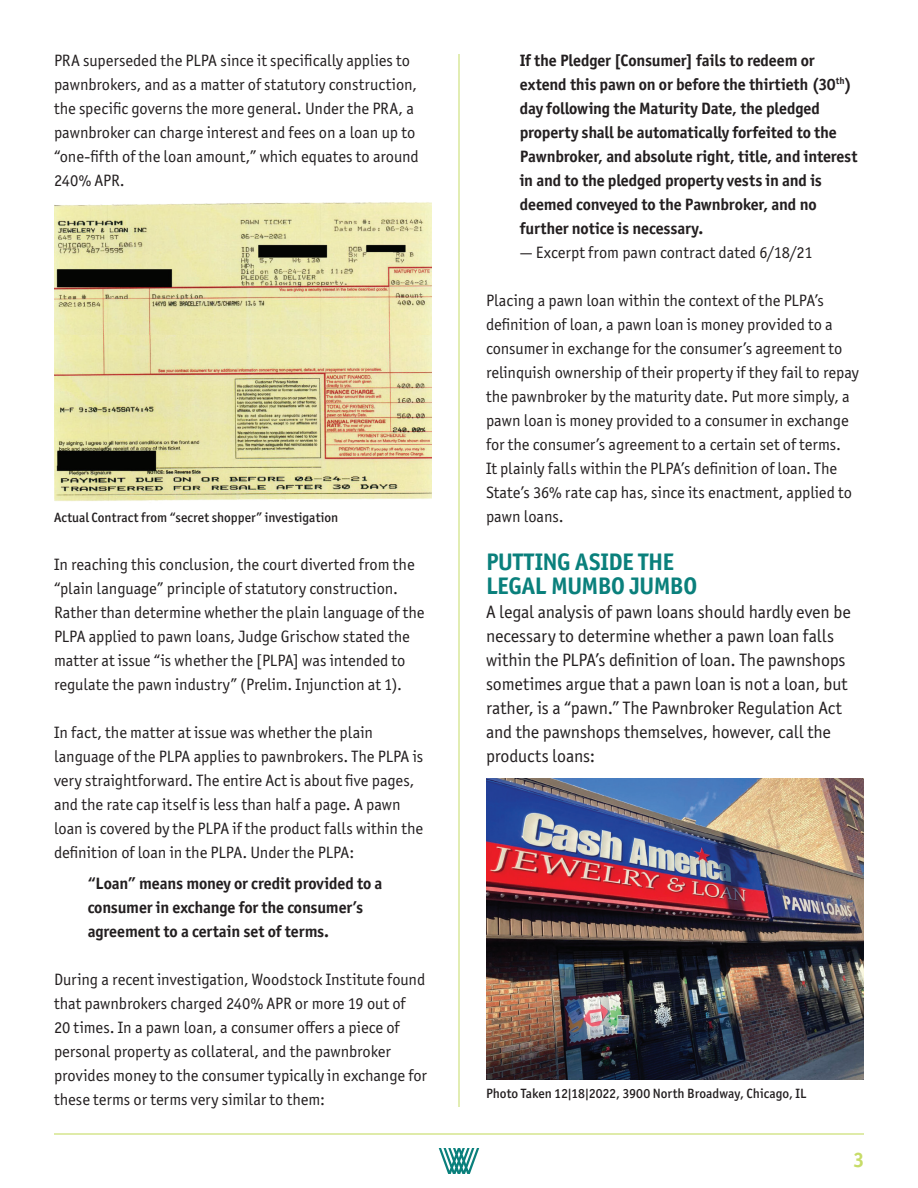
<style>
.page{position:relative;width:918px;height:1188px;background:#fff}
.page>*{position:absolute;margin:0;border:0;box-sizing:border-box;transform-origin:0 0}
.t1{font:700 24px/24px "Officina Sans ITC Pro";letter-spacing:-.015em;color:#0a807c}
.t2{font:700 21px "Officina Sans ITC Pro";color:#c7dc68}
.t3{font:18px/24px "Officina Sans ITC Pro";letter-spacing:-.01em;color:#231f20}
.t4{font:16.5px/24px "Officina Sans ITC Pro";letter-spacing:-.005em;color:#231f20}
.t5{font:700 16.5px/24px "Officina Sans ITC Pro";letter-spacing:-.01em;color:#231f20}
.t6{font:500 13.5px "Officina Sans ITC Pro";color:#231f20}
</style>
<div class="page">
<hr style="left:459px;top:54px;width:1px;height:1053px;background:#c7dc68">
<img style="left:486px;top:779px;width:378px;height:301px">
<img style="left:54px;top:202px;width:378px;height:299px">
<hr style="left:54px;top:1133px;width:810px;height:2px;background:#c7dc68">
<svg style="left:439px;top:1148px;width:40px;height:26px"></svg>
<p class="t4" style="left:54px;top:48px;width:366px">PRA superseded the PLPA since it specifically applies to pawnbrokers, and as a matter of statutory construction, the specific governs the more general. Under the PRA, a pawnbroker can charge interest and fees on a loan up to “one-fifth of the loan amount,” which equates to around 240% APR.</p>
<p class="t6" style="left:54px;top:509px;width:286px">Actual Contract from “secret shopper” investigation</p>
<p class="t4" style="left:54px;top:552px;width:372px">In reaching this conclusion, the court diverted from the “plain language” principle of statutory construction.<br>Rather than determine whether the plain language of the PLPA applied to pawn loans, Judge Grischow stated the matter at issue “is whether the [PLPA] was intended to regulate the pawn industry” (Prelim. Injunction at 1).</p>
<p class="t4" style="left:54px;top:720px;width:371px">In fact, the matter at issue was whether the plain language of the PLPA applies to pawnbrokers. The PLPA is very straightforward. The entire Act is about five pages, and the rate cap itself is less than half a page. A pawn loan is covered by the PLPA if the product falls within the definition of loan in the PLPA. Under the PLPA:</p>
<p class="t5" style="left:88px;top:871px;width:296px">“Loan” means money or credit provided to a consumer in exchange for the consumer’s agreement to a certain set of terms.</p>
<p class="t4" style="left:54px;top:967px;width:374px">During a recent investigation, Woodstock Institute found that pawnbrokers charged 240% APR or more 19 out of<br>20 times. In a pawn loan, a consumer offers a piece of personal property as collateral, and the pawnbroker provides money to the consumer typically in exchange for these terms or terms very similar to them:</p>
<p class="t5" style="left:520px;top:48px;width:339px">If the Pledger [Consumer] fails to redeem or extend this pawn on or before the thirtieth (30<sup>th</sup>) day following the Maturity Date, the pledged property shall be automatically forfeited to the Pawnbroker, and absolute right, title, and interest in and to the pledged property vests in and is deemed conveyed to the Pawnbroker, and no further notice is necessary.</p>
<p class="t4" style="left:520px;top:240px;width:294px">— Excerpt from pawn contract dated 6/18/21</p>
<p class="t4" style="left:486px;top:288px;width:375px">Placing a pawn loan within the context of the PLPA’s definition of loan, a pawn loan is money provided to a consumer in exchange for the consumer’s agreement to relinquish ownership of their property if they fail to repay the pawnbroker by the maturity date. Put more simply, a pawn loan is money provided to a consumer in exchange for the consumer’s agreement to a certain set of terms.<br>It plainly falls within the PLPA’s definition of loan. The State’s 36% rate cap has, since its enactment, applied to pawn loans.</p>
<h1 class="t1" style="left:486px;top:550px;width:213px">PUTTING ASIDE THE<br>LEGAL MUMBO JUMBO</h1>
<p class="t3" style="left:486px;top:600px;width:366px">A legal analysis of pawn loans should hardly even be necessary to determine whether a pawn loan falls within the PLPA’s definition of loan. The pawnshops sometimes argue that a pawn loan is not a loan, but rather, is a “pawn.” The Pawnbroker Regulation Act and the pawnshops themselves, however, call the products loans:</p>
<p class="t6" style="left:486px;top:1085px;width:322px">Photo Taken 12|18|2022, 3900 North Broadway, Chicago, IL</p>
<p class="t2" style="left:854px;top:1147px;width:12px">3</p>
</div>
